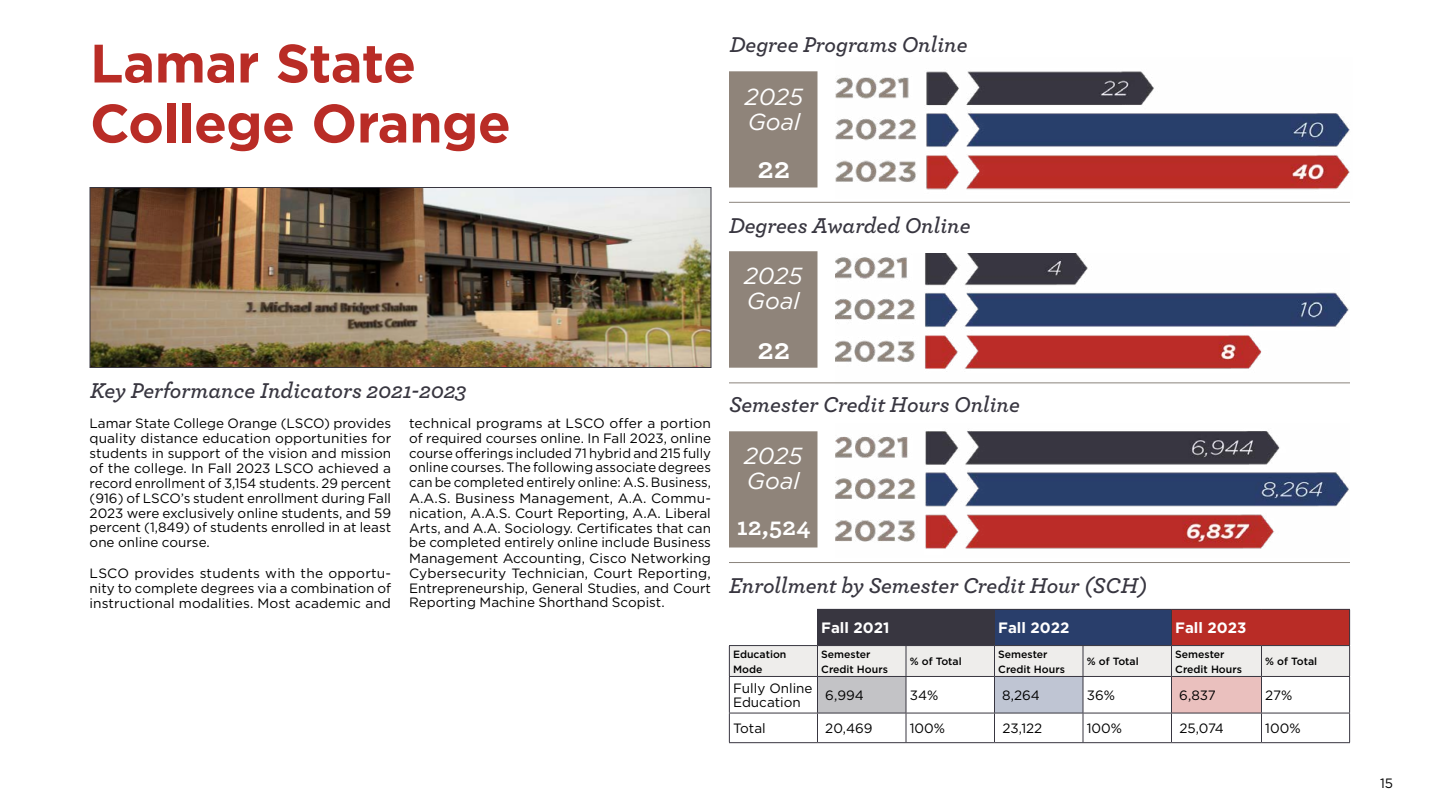
<style>
.page{position:relative;width:1440px;height:810px;background:#fff}
.page>*{position:absolute;margin:0;border:0;box-sizing:border-box;transform-origin:0 0}
.t1{font:700 54px/60px "Gotham";letter-spacing:-.015em;color:#b92c26}
.t2{font:700 30px "Archer Pro";color:#fff}
.t3{font:700 25.5px "Archer Pro";color:#fff}
.t4{font:italic 23.25px/24.8px "Gotham";color:#fff}
.t5{font:italic 600 22.5px "Archer";color:#383640}
.t6{font:700 15px "Gotham";color:#fff}
.t7{font:13.5px/15px "Gotham";color:#000;text-align:justify}
.t8{font:500 10.5px/15px "Gotham";color:#000}
</style>
<div class="page">
<img style="left:92px;top:189px;width:617px;height:177px">
<div style="left:90px;top:187px;width:621px;height:181px;border:1px solid #383640"></div>
<img style="left:836px;top:71px;width:514px;height:119px">
<div style="left:729px;top:71px;width:89px;height:116px;background:#8f847a"></div>
<div style="left:729px;top:251px;width:89px;height:117px;background:#8f847a"></div>
<img style="left:836px;top:253px;width:514px;height:130px">
<img style="left:836px;top:431px;width:513px;height:118px">
<div style="left:729px;top:431px;width:89px;height:117px;background:#8f847a"></div>
<hr style="left:729px;top:383px;width:621px;height:1px;background:#8b847c">
<hr style="left:729px;top:202px;width:621px;height:1px;background:#8b847c">
<hr style="left:729px;top:562px;width:621px;height:1px;background:#8b847c">
<div style="left:818px;top:609px;width:176px;height:37px;background:#383640"></div>
<div style="left:994px;top:609px;width:178px;height:37px;background:#293e6b"></div>
<div style="left:1172px;top:609px;width:178px;height:37px;background:#b92c26"></div>
<div style="left:730px;top:646px;width:619px;height:30px;background:#eeedeb"></div>
<div style="left:818px;top:676px;width:88px;height:37px;background:#c3c3c6"></div>
<div style="left:994px;top:676px;width:89px;height:37px;background:#bfc5d3"></div>
<div style="left:1172px;top:676px;width:90px;height:37px;background:#eac0be"></div>
<hr style="left:994px;top:646px;width:1px;height:30px;background:#383640">
<hr style="left:906px;top:646px;width:1px;height:30px;background:#383640">
<hr style="left:1171px;top:646px;width:1px;height:30px;background:#383640">
<hr style="left:1083px;top:646px;width:1px;height:30px;background:#383640">
<svg style="left:906px;top:714px;width:1px;height:28px"></svg>
<hr style="left:1261px;top:646px;width:1px;height:30px;background:#383640">
<svg style="left:994px;top:714px;width:1px;height:28px"></svg>
<svg style="left:1083px;top:714px;width:1px;height:28px"></svg>
<svg style="left:1171px;top:714px;width:1px;height:28px"></svg>
<svg style="left:1261px;top:714px;width:1px;height:28px"></svg>
<svg style="left:817px;top:714px;width:1px;height:28px"></svg>
<hr style="left:817px;top:646px;width:1px;height:30px;background:#383640">
<hr style="left:729px;top:713px;width:89px;height:1px;background:#383640">
<hr style="left:906px;top:713px;width:88px;height:1px;background:#383640">
<hr style="left:1083px;top:713px;width:89px;height:1px;background:#383640">
<hr style="left:1262px;top:713px;width:88px;height:1px;background:#383640">
<hr style="left:817px;top:609px;width:89px;height:1px;background:#383640">
<hr style="left:817px;top:610px;width:1px;height:35px;background:#383640">
<hr style="left:994px;top:609px;width:89px;height:1px;background:#383640">
<hr style="left:994px;top:610px;width:1px;height:35px;background:#383640">
<hr style="left:1083px;top:609px;width:89px;height:1px;background:#383640">
<hr style="left:729px;top:645px;width:89px;height:1px;background:#383640">
<hr style="left:729px;top:646px;width:1px;height:30px;background:#383640">
<hr style="left:994px;top:645px;width:89px;height:1px;background:#383640">
<hr style="left:1083px;top:645px;width:89px;height:1px;background:#383640">
<hr style="left:1349px;top:646px;width:1px;height:30px;background:#383640">
<hr style="left:1172px;top:609px;width:90px;height:1px;background:#383640">
<hr style="left:1171px;top:610px;width:1px;height:35px;background:#383640">
<hr style="left:1262px;top:609px;width:88px;height:1px;background:#383640">
<hr style="left:1349px;top:610px;width:1px;height:35px;background:#383640">
<hr style="left:1172px;top:645px;width:90px;height:1px;background:#383640">
<hr style="left:1262px;top:645px;width:88px;height:1px;background:#383640">
<hr style="left:729px;top:676px;width:89px;height:1px;background:#383640">
<hr style="left:729px;top:677px;width:1px;height:36px;background:#383640">
<hr style="left:906px;top:676px;width:88px;height:1px;background:#383640">
<hr style="left:1083px;top:676px;width:89px;height:1px;background:#383640">
<hr style="left:1262px;top:676px;width:88px;height:1px;background:#383640">
<hr style="left:1349px;top:677px;width:1px;height:36px;background:#383640">
<svg style="left:729px;top:713px;width:1px;height:29px"></svg>
<svg style="left:1349px;top:713px;width:1px;height:29px"></svg>
<hr style="left:729px;top:742px;width:89px;height:1px;background:#383640">
<hr style="left:818px;top:742px;width:88px;height:1px;background:#383640">
<hr style="left:906px;top:742px;width:88px;height:1px;background:#383640">
<hr style="left:994px;top:742px;width:89px;height:1px;background:#383640">
<hr style="left:1083px;top:742px;width:89px;height:1px;background:#383640">
<hr style="left:1172px;top:742px;width:90px;height:1px;background:#383640">
<hr style="left:1262px;top:742px;width:88px;height:1px;background:#383640">
<hr style="left:818px;top:676px;width:88px;height:1px;background:#383640">
<hr style="left:817px;top:677px;width:1px;height:36px;background:#383640">
<hr style="left:906px;top:677px;width:1px;height:36px;background:#383640">
<hr style="left:818px;top:713px;width:88px;height:1px;background:#383640">
<hr style="left:994px;top:676px;width:89px;height:1px;background:#383640">
<hr style="left:994px;top:677px;width:1px;height:36px;background:#383640">
<hr style="left:1083px;top:677px;width:1px;height:36px;background:#383640">
<hr style="left:994px;top:713px;width:89px;height:1px;background:#383640">
<hr style="left:1172px;top:676px;width:90px;height:1px;background:#383640">
<hr style="left:1171px;top:677px;width:1px;height:36px;background:#383640">
<hr style="left:1261px;top:677px;width:1px;height:36px;background:#383640">
<hr style="left:1172px;top:713px;width:90px;height:1px;background:#383640">
<h1 class="t1" style="left:90px;top:32px;width:422px">Lamar State<br>College Orange</h1>
<h3 class="t5" style="left:730px;top:28px;width:239px">Degree Programs Online</h3>
<h3 class="t4" style="left:745px;top:84px;width:60px">2025<br>Goal</h3>
<h2 class="t2" style="left:758px;top:145px;width:34px">22</h2>
<h3 class="t5" style="left:729px;top:208px;width:243px">Degrees Awarded Online</h3>
<h3 class="t4" style="left:744px;top:264px;width:60px">2025<br>Goal</h3>
<h3 class="t5" style="left:90px;top:373px;width:378px">Key Performance Indicators 2021-2023</h3>
<p class="t7" style="left:90px;top:415px;width:303px">Lamar State College Orange (LSCO) provides quality distance education opportunities for students in support of the vision and mission of the college. In Fall 2023 LSCO achieved a record enrollment of 3,154 students. 29 percent (916) of LSCO’s student enrollment during Fall 2023 were exclusively online students, and 59 percent (1,849) of students enrolled in at least one online course.</p>
<p class="t7" style="left:90px;top:565px;width:303px">LSCO provides students with the opportu&shy;nity to complete degrees via a combination of instructional modalities. Most academic and</p>
<p class="t7" style="left:409px;top:415px;width:303px">technical programs at LSCO offer a portion of required courses online. In Fall 2023, online course offerings included 71 hybrid and 215 fully online courses. The following associate degrees can be completed entirely online: A.S. Business, A.A.S. Business Management, A.A. Commu&shy;nication, A.A.S. Court Reporting, A.A. Liberal Arts, and A.A. Sociology. Certificates that can be completed entirely online include Business Management Accounting, Cisco Networking Cybersecurity Technician, Court Reporting, Entrepreneurship, General Studies, and Court Reporting Machine Shorthand Scopist.</p>
<h2 class="t2" style="left:758px;top:326px;width:34px">22</h2>
<h3 class="t5" style="left:729px;top:388px;width:292px">Semester Credit Hours Online</h3>
<h3 class="t4" style="left:744px;top:444px;width:60px">2025<br>Goal</h3>
<h3 class="t3" style="left:737px;top:506px;width:75px">12,524</h3>
<h3 class="t5" style="left:729px;top:568px;width:419px">Enrollment by Semester Credit Hour (SCH)</h3>
<p class="t6" style="left:821px;top:619px;width:70px">Fall 2021</p>
<p class="t6" style="left:998px;top:619px;width:73px">Fall 2022</p>
<p class="t6" style="left:1175px;top:619px;width:73px">Fall 2023</p>
<p class="t8" style="left:733px;top:646px;width:55px">Education<br>Mode</p>
<p class="t8" style="left:821px;top:646px;width:68px">Semester<br>Credit Hours</p>
<p class="t8" style="left:910px;top:654px;width:54px">% of Total</p>
<p class="t8" style="left:998px;top:646px;width:68px">Semester<br>Credit Hours</p>
<p class="t8" style="left:1087px;top:654px;width:54px">% of Total</p>
<p class="t8" style="left:1175px;top:646px;width:68px">Semester<br>Credit Hours</p>
<p class="t8" style="left:1265px;top:654px;width:54px">% of Total</p>
<p class="t7" style="left:733px;top:682px;width:81px;line-height:13.5px">Fully Online<br>Education</p>
<p class="t7" style="left:825px;top:688px;width:40px">6,994</p>
<p class="t7" style="left:910px;top:688px;width:30px">34%</p>
<p class="t7" style="left:1002px;top:688px;width:39px">8,264</p>
<p class="t7" style="left:1087px;top:688px;width:30px">36%</p>
<p class="t7" style="left:1179px;top:688px;width:38px">6,837</p>
<p class="t7" style="left:1265px;top:688px;width:29px">27%</p>
<p class="t7" style="left:733px;top:721px;width:34px">Total</p>
<p class="t7" style="left:825px;top:721px;width:49px">20,469</p>
<p class="t7" style="left:910px;top:721px;width:37px">100%</p>
<p class="t7" style="left:1002px;top:721px;width:42px">23,122</p>
<p class="t7" style="left:1087px;top:721px;width:37px">100%</p>
<p class="t7" style="left:1179px;top:721px;width:46px">25,074</p>
<p class="t7" style="left:1265px;top:721px;width:37px">100%</p>
<p class="t7" style="left:1380px;top:775px;width:15px">15</p>
</div>
